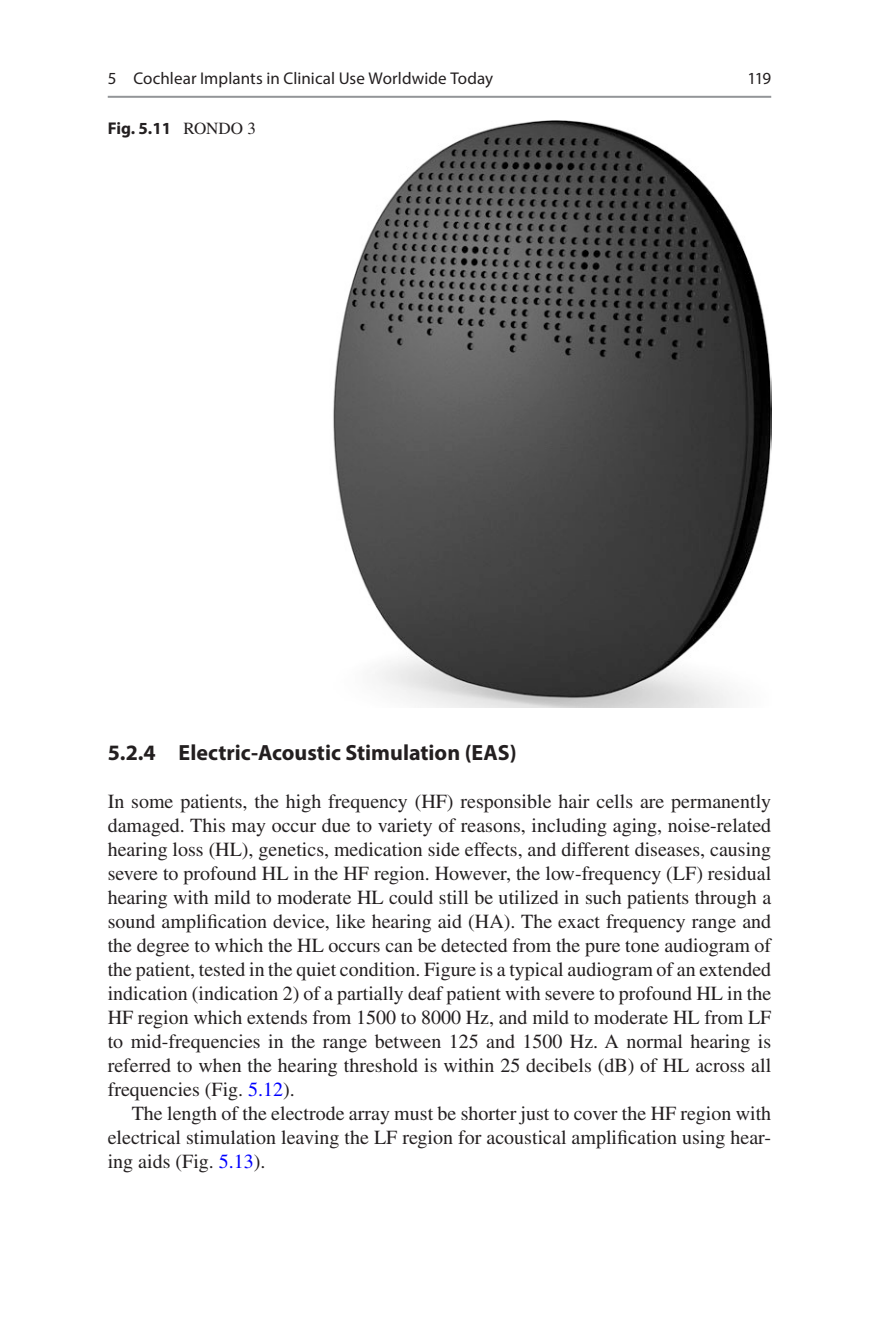
<style>
.page{position:relative;width:879px;height:1333px;background:#fff}
.page>*{position:absolute;margin:0;border:0;box-sizing:border-box;transform-origin:0 0}
.t1{font:700 22px "Myriad Pro";color:#231f20}
.t2{font:20px/24px "Times LT Std";color:#231f20;text-align:justify}
.t3{font:17px "Myriad Pro";letter-spacing:.005em;color:#231f20}
.t4{font:700 17px "Myriad Pro";color:#231f20}
.s1{font-family:"Times LT Std";font-weight:400}
.s2{color:#00f}
</style>
<div class="page">
<img style="left:333px;top:121px;width:438px;height:586px">
<hr style="left:108px;top:96px;width:663px;height:2px;background:#939598">
<p class="t3" style="left:108px;top:68px;width:387px">5 Cochlear Implants in Clinical Use Worldwide Today</p>
<p class="t4" style="left:108px;top:117px;width:150px">Fig. 5.11 <span class="s1">RONDO 3</span></p>
<p class="t3" style="left:747px;top:68px;width:25px">119</p>
<p class="t1" style="left:108px;top:738px;width:410px">5.2.4 Electric-Acoustic Stimulation (EAS)</p>
<p class="t2" style="left:108px;top:788px;width:665px">In some patients, the high frequency (HF) responsible hair cells are permanently damaged. This may occur due to variety of reasons, including aging, noise-related hearing loss (HL), genetics, medication side effects, and different diseases, causing severe to profound HL in the HF region. However, the low-frequency (LF) residual hearing with mild to moderate HL could still be utilized in such patients through a sound amplification device, like hearing aid (HA). The exact frequency range and the degree to which the HL occurs can be detected from the pure tone audiogram of the patient, tested in the quiet condition. Figure is a typical audiogram of an extended indication (indication 2) of a partially deaf patient with severe to profound HL in the HF region which extends from 1500 to 8000 Hz, and mild to moderate HL from LF to mid-frequencies in the range between 125 and 1500 Hz. A normal hearing is referred to when the hearing threshold is within 25 decibels (dB) of HL across all frequencies (Fig. <span class="s2">5.12</span>).</p>
<p class="t2" style="left:108px;top:1100px;width:665px;text-indent:24px">The length of the electrode array must be shorter just to cover the HF region with electrical stimulation leaving the LF region for acoustical amplification using hear&shy;ing aids (Fig. <span class="s2">5.13</span>).</p>
</div>
